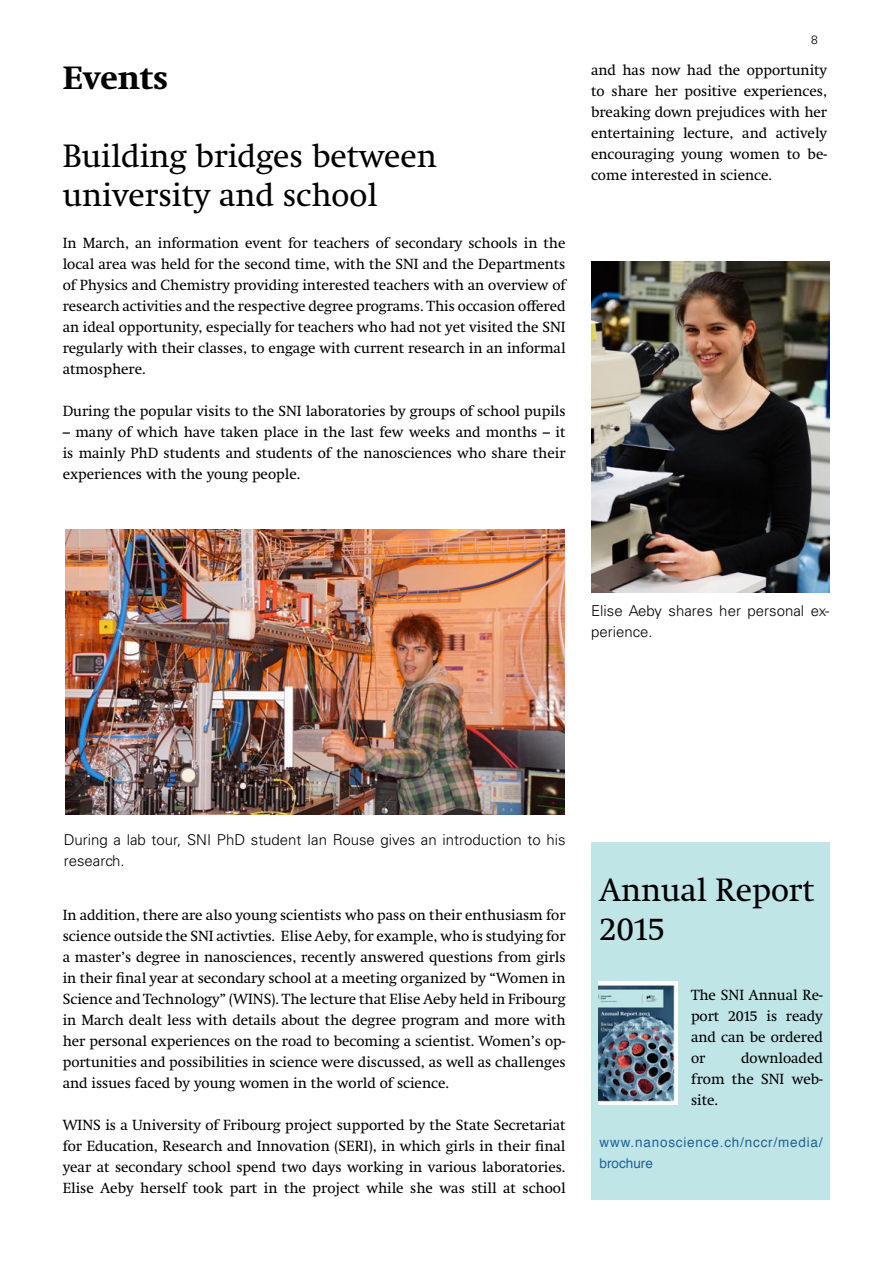
<style>
.page{position:relative;width:893px;height:1263px;background:#fff}
.page>*{position:absolute;margin:0;border:0;box-sizing:border-box;transform-origin:0 0}
.t1{font:33px/39px "Swift Neue LT Pro";color:#000}
.t2{font:700 33px "Swift Neue LT Pro";color:#000}
.t3{font:15px/21px "Swift Neue LT Pro";color:#000;text-align:justify}
.t4{font:300 15px/21px "Univers LT Std";color:#000}
.t5{font:13.5px/21px "Helvetica";letter-spacing:.06em;color:#1f6296}
.t6{font:300 12px "Univers LT Std";color:#000}
</style>
<div class="page">
<div style="left:591px;top:842px;width:238px;height:357px;background:#bfe5e7"></div>
<img style="left:65px;top:529px;width:499px;height:285px">
<img style="left:592px;top:261px;width:237px;height:331px">
<img style="left:598px;top:981px;width:79px;height:123px">
<h1 class="t2" style="left:63px;top:58px;width:107px">Events</h1>
<h1 class="t1" style="left:63px;top:136px;width:376px">Building bridges between university and school</h1>
<p class="t3" style="left:63px;top:232px;width:504px">In March, an information event for teachers of secondary schools in the local area was held for the second time, with the SNI and the Departments of Physics and Chemistry providing interested teachers with an overview of research activities and the respective degree programs. This occasion offered an ideal opportunity, especially for teachers who had not yet visited the SNI regularly with their classes, to engage with current research in an informal atmosphere.</p>
<p class="t3" style="left:63px;top:400px;width:504px">During the popular visits to the SNI laboratories by groups of school pupils</p>
<p class="t3" style="left:63px;top:421px;width:504px">– many of which have taken place in the last few weeks and months – it is mainly PhD students and students of the nanosciences who share their experiences with the young people.</p>
<p class="t6" style="left:811px;top:33px;width:8px">8</p>
<p class="t3" style="left:591px;top:60px;width:238px">and has now had the opportunity to share her positive experiences, breaking down prejudices with her entertaining lecture, and actively encouraging young women to be&shy;come interested in science.</p>
<p class="t4" style="left:591px;top:600px;width:240px">Elise Aeby shares her personal ex&shy;perience.</p>
<p class="t4" style="left:64px;top:830px;width:503px">During a lab tour, SNI PhD student Ian Rouse gives an introduction to his research.</p>
<p class="t3" style="left:63px;top:904px;width:504px">In addition, there are also young scientists who pass on their enthusiasm for science outside the SNI activties. Elise Aeby, for example, who is studying for a master’s degree in nanosciences, recently answered questions from girls in their final year at secondary school at a meeting organized by “Women in Science and Technology” (WINS). The lecture that Elise Aeby held in Fribourg in March dealt less with details about the degree program and more with her personal experiences on the road to becoming a scientist. Women’s op&shy;portunities and possibilities in science were discussed, as well as challenges and issues faced by young women in the world of science.</p>
<p class="t3" style="left:63px;top:1114px;width:504px">WINS is a University of Fribourg project supported by the State Secretariat for Education, Research and Innovation (SERI), in which girls in their final year at secondary school spend two days working in various laboratories.<br>Elise Aeby herself took part in the project while she was still at school</p>
<h1 class="t1" style="left:600px;top:870px;width:216px">Annual Report<br>2015</h1>
<p class="t3" style="left:691px;top:984px;width:133px">The SNI Annual Re&shy;port 2015 is ready and can be ordered or</p>
<p class="t3" style="left:691px;top:1047px;width:133px;text-indent:50px">downloaded from the SNI web&shy;site.</p>
<p class="t5" style="left:600px;top:1132px;width:225px">www.nanoscience.ch/nccr/media/ brochure</p>
</div>
